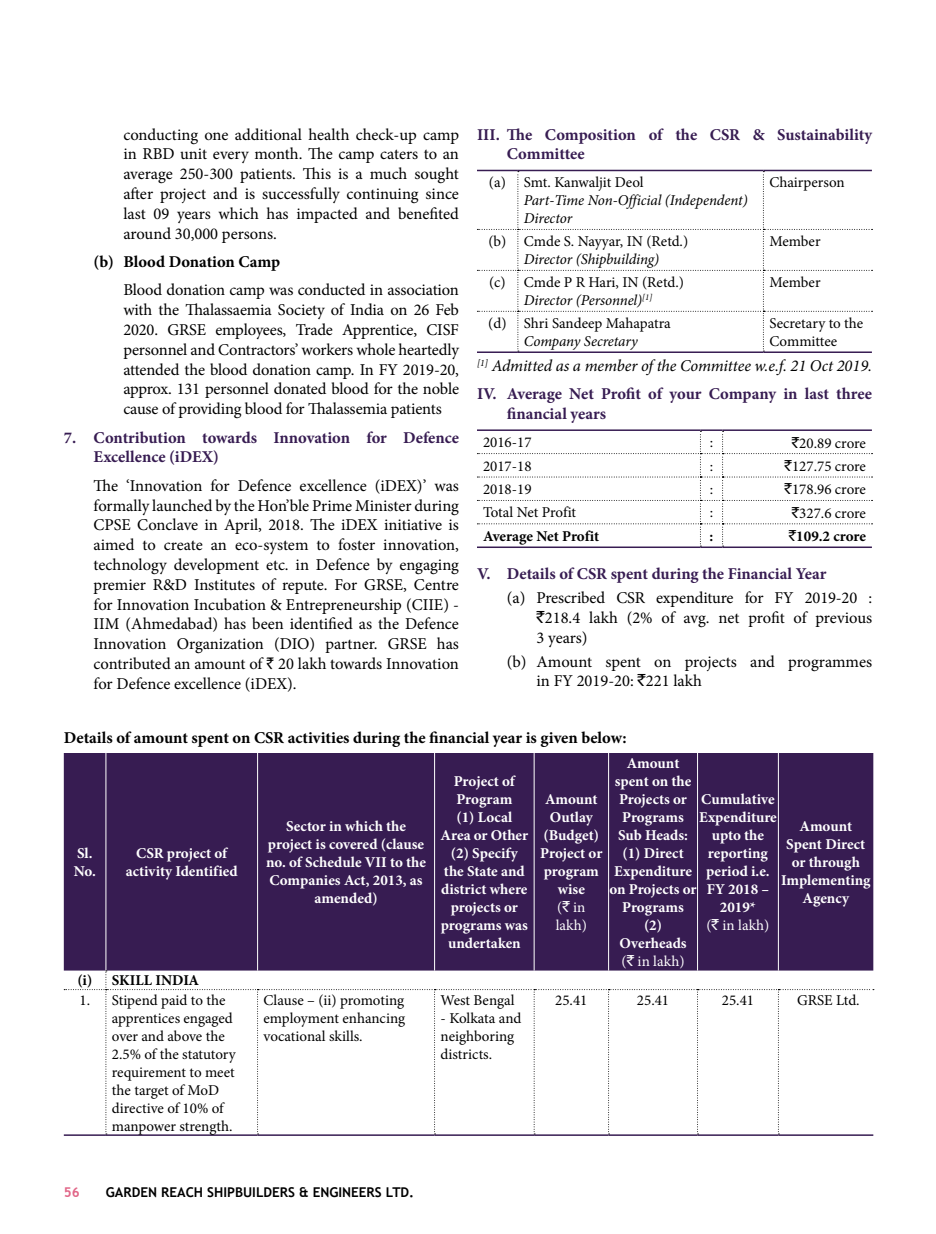
<style>
.page{position:relative;width:936px;height:1234px;background:#fff}
.page>*{position:absolute;margin:0;border:0;box-sizing:border-box;transform-origin:0 0}
.para_2{font:16.5px/19.8px "Minion Pro";letter-spacing:-.005em;color:#000;text-align:justify}
.para_1{font:16.5px/19.8px "Minion Pro";color:#000;text-align:justify}
.para_1_color_bold{font:700 16.5px/19.8px "Minion Pro";color:#371c52}
.para_b{font:700 16.5px "Minion Pro";color:#000}
.para_1-2{font:700 16.5px/19.8px "Minion Pro";letter-spacing:-.005em;color:#371c52}
.para{font:italic 16.5px "Minion Pro";letter-spacing:-.005em;color:#000}
.para_2-2{font:700 16.5px "Minion Pro";color:#000}
.Table_Text{font:15px/18px "Minion Pro";color:#000}
.Table_Text_White{font:700 15px/18px "Minion Pro";color:#fff;text-align:center}
.Table_Text-2{font:italic 15px/18px "Minion Pro";letter-spacing:-.005em;color:#000}
.Table_Text-3{font:700 15px "Minion Pro";letter-spacing:-.005em;color:#000}
.t1{font:700 13.5px "Trebuchet MS";color:#000}
.t2{font:700 13.5px "Trebuchet MS";color:#e16788}
.s1{font-family:"Rupee"}
.s2{font-style:normal}
.s3{font-style:italic}
.s4{font-family:"Rupee Foradian"}
.s5{font-family:"Rupee Foradian";font-weight:400}
.s6{font-weight:400}
</style>
<div class="page">
<hr style="left:477px;top:170px;width:41px;height:1px;background:#371c52">
<hr style="left:518px;top:170px;width:245px;height:1px;background:#371c52">
<hr style="left:763px;top:170px;width:108px;height:1px;background:#371c52">
<svg style="left:477px;top:171px;width:395px;height:180px"></svg>
<hr style="left:477px;top:351px;width:41px;height:2px;background:#371c52">
<hr style="left:518px;top:351px;width:245px;height:2px;background:#371c52">
<hr style="left:763px;top:351px;width:108px;height:2px;background:#371c52">
<hr style="left:477px;top:546px;width:223px;height:2px;background:#371c52">
<hr style="left:700px;top:546px;width:22px;height:2px;background:#371c52">
<hr style="left:722px;top:546px;width:149px;height:2px;background:#371c52">
<hr style="left:477px;top:429px;width:223px;height:2px;background:#371c52">
<hr style="left:700px;top:429px;width:22px;height:2px;background:#371c52">
<hr style="left:722px;top:429px;width:149px;height:2px;background:#371c52">
<svg style="left:477px;top:431px;width:395px;height:115px"></svg>
<div style="left:64px;top:753px;width:809px;height:217px;background:#371c52"></div>
<hr style="left:105px;top:752px;width:1px;height:218px;background:#fff">
<hr style="left:257px;top:752px;width:1px;height:218px;background:#fff">
<hr style="left:434px;top:752px;width:1px;height:218px;background:#fff">
<hr style="left:533px;top:752px;width:1px;height:218px;background:#fff">
<hr style="left:608px;top:752px;width:1px;height:218px;background:#fff">
<hr style="left:697px;top:752px;width:1px;height:218px;background:#fff">
<hr style="left:778px;top:752px;width:1px;height:218px;background:#fff">
<svg style="left:64px;top:970px;width:809px;height:164px"></svg>
<hr style="left:64px;top:1134px;width:42px;height:1px;background:#371c52">
<hr style="left:106px;top:1134px;width:151px;height:1px;background:#371c52">
<hr style="left:257px;top:1134px;width:177px;height:1px;background:#371c52">
<hr style="left:434px;top:1134px;width:100px;height:1px;background:#371c52">
<hr style="left:534px;top:1134px;width:74px;height:1px;background:#371c52">
<hr style="left:608px;top:1134px;width:89px;height:1px;background:#371c52">
<hr style="left:697px;top:1134px;width:81px;height:1px;background:#371c52">
<hr style="left:778px;top:1134px;width:95px;height:1px;background:#371c52">
<p class="para_2" style="left:123px;top:124px;width:337px">conducting one additional health check-up camp in RBD unit every month. The camp caters to an average 250-300 patients. This is a much sought after project and is successfully continuing since last 09 years which has impacted and benefited around 30,000 persons.</p>
<p class="para_2-2" style="left:94px;top:250px;width:188px">(b) Blood Donation Camp</p>
<p class="para_2" style="left:123px;top:280px;width:337px">Blood donation camp was conducted in association with the Thalassaemia Society of India on 26 Feb 2020. GRSE employees, Trade Apprentice, CISF personnel and Contractors’ workers whole heartedly attended the blood donation camp. In FY 2019-20, approx. 131 personnel donated blood for the noble cause of providing blood for Thalassemia patients</p>
<p class="para_1-2" style="left:94px;top:427px;width:367px;text-indent:-30px">7. Contribution towards Innovation for Defence<br>Excellence (iDEX)</p>
<p class="para_1" style="left:94px;top:475px;width:367px">The ‘Innovation for Defence excellence (iDEX)’ was formally launched by the Hon’ble Prime Minister during CPSE Conclave in April, 2018. The iDEX initiative is aimed to create an eco-system to foster innovation, technology development etc. in Defence by engaging premier R&amp;D Institutes of repute. For GRSE, Centre for Innovation Incubation &amp; Entrepreneurship (CIIE) - IIM (Ahmedabad) has been identified as the Defence Innovation Organization (DIO) partner. GRSE has contributed an amount of <span class="s1">`</span> 20 lakh towards Innovation for Defence excellence (iDEX).</p>
<p class="para_1_color_bold" style="left:506px;top:124px;width:367px;text-indent:-30px">III. The Composition of the CSR &amp; Sustainability<br>Committee</p>
<p class="Table_Text" style="left:489px;top:174px;width:18px">(a)</p>
<p class="Table_Text-2" style="left:524px;top:173px;width:225px"><span class="s2">Smt. Kanwaljit Deol<br></span>Part-Time Non-Official (Independent)<br>Director</p>
<p class="Table_Text" style="left:769px;top:174px;width:77px">Chairperson</p>
<p class="Table_Text" style="left:488px;top:232px;width:19px">(b)</p>
<p class="Table_Text" style="left:524px;top:232px;width:166px">Cmde S. Nayyar, IN (Retd.)<br><span class="s3">Director (Shipbuilding)</span></p>
<p class="Table_Text" style="left:769px;top:232px;width:53px">Member</p>
<p class="Table_Text" style="left:489px;top:273px;width:18px">(c)</p>
<p class="Table_Text" style="left:524px;top:273px;width:161px">Cmde P R Hari, IN (Retd.)<br><span class="s3">Director (Personnel)</span><sup>[1]</sup></p>
<p class="Table_Text" style="left:769px;top:273px;width:53px">Member</p>
<p class="Table_Text" style="left:488px;top:314px;width:20px">(d)</p>
<p class="Table_Text" style="left:524px;top:314px;width:148px">Shri Sandeep Mahapatra<br><span class="s3">Company Secretary</span></p>
<p class="Table_Text" style="left:769px;top:314px;width:95px">Secretary to the<br>Committee</p>
<p class="para" style="left:477px;top:354px;width:396px"><sup>[1]</sup> Admitted as a member of the Committee w.e.f. 21 Oct 2019.</p>
<p class="para_1_color_bold" style="left:506px;top:384px;width:367px;text-indent:-30px">IV. Average Net Profit of your Company in last three financial years</p>
<p class="Table_Text" style="left:483px;top:433px;width:50px">2016-17</p>
<p class="Table_Text" style="left:709px;top:433px;width:5px">:</p>
<p class="Table_Text" style="left:791px;top:434px;width:76px"><span class="s4">`</span>20.89 crore</p>
<p class="Table_Text" style="left:483px;top:456px;width:50px">2017-18</p>
<p class="Table_Text" style="left:709px;top:456px;width:5px">:</p>
<p class="Table_Text" style="left:784px;top:457px;width:83px"><span class="s4">`</span>127.75 crore</p>
<p class="Table_Text" style="left:483px;top:480px;width:50px">2018-19</p>
<p class="Table_Text" style="left:709px;top:480px;width:5px">:</p>
<p class="Table_Text" style="left:784px;top:480px;width:83px"><span class="s4">`</span>178.96 crore</p>
<p class="Table_Text" style="left:483px;top:503px;width:95px">Total Net Profit</p>
<p class="Table_Text" style="left:709px;top:503px;width:5px">:</p>
<p class="Table_Text" style="left:791px;top:504px;width:76px"><span class="s4">`</span>327.6 crore</p>
<p class="Table_Text-3" style="left:483px;top:525px;width:118px">Average Net Profit</p>
<p class="Table_Text-3" style="left:709px;top:525px;width:5px">:</p>
<p class="Table_Text-3" style="left:788px;top:525px;width:79px"><span class="s5">`</span>109.2 crore</p>
<p class="para_1_color_bold" style="left:477px;top:563px;width:351px">V. Details of CSR spent during the Financial Year</p>
<p class="para_2" style="left:536px;top:587px;width:337px;text-indent:-30px">(a) Prescribed CSR expenditure for FY 2019-20 : <span class="s4">`</span>218.4 lakh (2% of avg. net profit of previous 3 years)</p>
<p class="para_2" style="left:536px;top:651px;width:337px;text-indent:-30px">(b) Amount spent on projects and programmes in FY 2019-20: <span class="s4">`</span>221 lakh</p>
<p class="para_b" style="left:64px;top:725px;width:564px">Details of amount spent on CSR activities during the financial year is given below:</p>
<p class="Table_Text_White" style="left:74px;top:844px;width:24px;text-align:left">Sl.<br>No.</p>
<p class="Table_Text_White" style="left:126px;top:844px;width:114px">CSR project of activity Identified</p>
<p class="Table_Text_White" style="left:266px;top:817px;width:161px">Sector in which the project is covered (clause no. of Schedule VII to the<br>Companies Act, 2013, as amended)</p>
<p class="Table_Text_White" style="left:440px;top:772px;width:89px">Project of<br>Program<br>(1) Local<br>Area or Other (2) Specify the State and district where projects or programs was undertaken</p>
<p class="Table_Text-3" style="left:77px;top:969px;width:16px">(i)</p>
<p class="Table_Text-3" style="left:112px;top:969px;width:89px">SKILL INDIA</p>
<p class="Table_Text" style="left:80px;top:990px;width:12px">1.</p>
<p class="Table_Text" style="left:112px;top:990px;width:125px">Stipend paid to the apprentices engaged over and above the<br>2.5% of the statutory requirement to meet the target of MoD directive of 10% of manpower strength.</p>
<p class="Table_Text" style="left:263px;top:990px;width:143px;text-align:justify">Clause – (ii) promoting employment enhancing vocational skills.</p>
<p class="Table_Text" style="left:440px;top:990px;width:75px">West Bengal</p>
<p class="Table_Text" style="left:440px;top:1008px;width:82px">- Kolkata and neighboring districts.</p>
<p class="Table_Text_White" style="left:609px;top:754px;width:89px">Amount spent on the<br>Projects or<br>Programs<br>Sub Heads: (1) Direct<br>Expenditure on Projects or<br>Programs<br>(2)<br>Overheads<br><span class="s6">(</span><span class="s5">`</span> <span class="s6">in lakh)</span></p>
<p class="Table_Text_White" style="left:699px;top:790px;width:79px">Cumulative<br>Expenditure upto the reporting period i.e.<br>FY 2018 –<br>2019*<br><span class="s6">(</span><span class="s5">`</span> <span class="s6">in lakh)</span></p>
<p class="Table_Text_White" style="left:540px;top:790px;width:64px">Amount<br>Outlay (Budget)<br>Project or program wise<br><span class="s6">(</span><span class="s5">`</span> <span class="s6">in lakh)</span></p>
<p class="Table_Text_White" style="left:781px;top:817px;width:91px">Amount<br>Spent Direct or through<br>Implementing<br>Agency</p>
<p class="Table_Text" style="left:555px;top:990px;width:34px">25.41</p>
<p class="Table_Text" style="left:637px;top:990px;width:34px">25.41</p>
<p class="Table_Text" style="left:721px;top:990px;width:34px">25.41</p>
<p class="Table_Text" style="left:797px;top:990px;width:64px">GRSE Ltd.</p>
<p class="t2" style="left:64px;top:1183px;width:17px">56</p>
<p class="t1" style="left:106px;top:1183px;width:310px">GARDEN REACH SHIPBUILDERS &amp; ENGINEERS LTD.</p>
</div>
